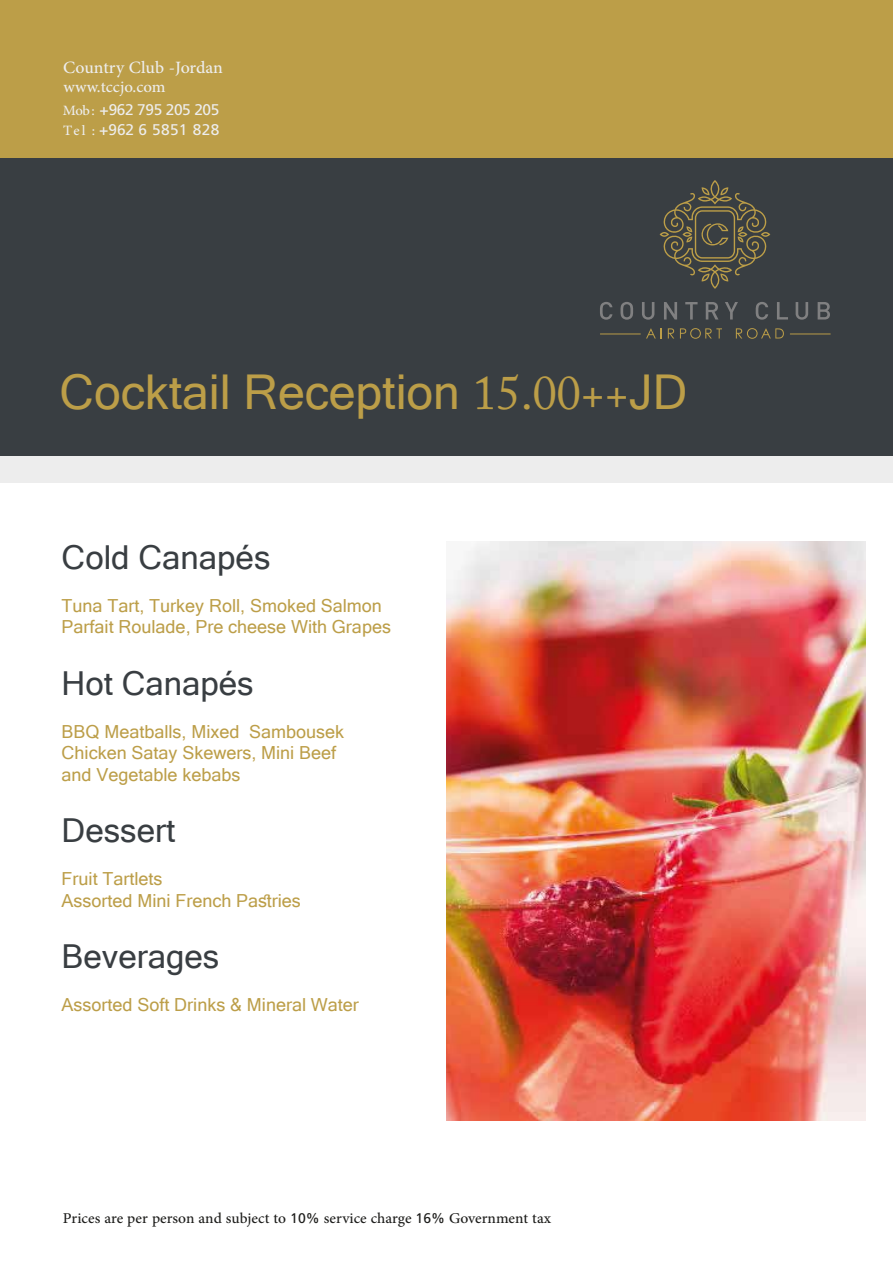
<style>
.page{position:relative;width:893px;height:1263px;background:#fff}
.page>*{position:absolute;margin:0;border:0;box-sizing:border-box;transform-origin:0 0}
.t1{font:48px "Microsoft Sans Serif";color:#bc9e48}
.t2{font:33px "Microsoft Sans Serif";color:#393e42}
.t3{font:24.15px "Adobe Arabic";letter-spacing:-.005em;color:#ededed}
.t4{font:22.8px "Adobe Arabic";color:#ededed}
.t5{font:21px "Adobe Arabic";color:#1d1d1b}
.t6{font:700 19.95px/20.7px "Al Rai Media";letter-spacing:-.02em;color:#ededed}
.t7{font:18px/21.6px "Microsoft Sans Serif";color:#bc9e48}
.s1{font-family:"Adobe Arabic";font-weight:400}
.s2{font-family:"Adobe Caslon Pro"}
.s3{font-family:"Al Rai Media";font-weight:700;font-size:18px}
</style>
<div class="page">
<div style="left:0;top:0;width:893px;height:483px;background:#bc9e48"></div>
<div style="left:0;top:159px;width:893px;height:297px;background:#393e42"></div>
<div style="left:0;top:456px;width:893px;height:27px;background:#ededed"></div>
<img style="left:446px;top:541px;width:419px;height:579px">
<svg style="left:646px;top:328px;width:16px;height:10px"></svg>
<svg style="left:668px;top:328px;width:6px;height:10px"></svg>
<svg style="left:680px;top:328px;width:42px;height:11px"></svg>
<svg style="left:736px;top:328px;width:48px;height:11px"></svg>
<hr style="left:600px;top:333px;width:41px;height:1px;background:#bc9e48">
<hr style="left:790px;top:333px;width:41px;height:1px;background:#bc9e48">
<svg style="left:660px;top:180px;width:110px;height:109px"></svg>
<svg style="left:600px;top:302px;width:12px;height:18px"></svg>
<svg style="left:620px;top:302px;width:13px;height:18px"></svg>
<svg style="left:642px;top:302px;width:12px;height:18px"></svg>
<svg style="left:664px;top:302px;width:13px;height:17px"></svg>
<svg style="left:685px;top:302px;width:12px;height:17px"></svg>
<svg style="left:706px;top:302px;width:12px;height:17px"></svg>
<svg style="left:725px;top:302px;width:13px;height:17px"></svg>
<svg style="left:756px;top:302px;width:12px;height:18px"></svg>
<svg style="left:777px;top:302px;width:11px;height:17px"></svg>
<svg style="left:796px;top:302px;width:12px;height:18px"></svg>
<svg style="left:818px;top:302px;width:12px;height:17px"></svg>
<h3 class="t3" style="left:63px;top:50px;width:161px">Country Club -Jordan</h3>
<p class="t4" style="left:64px;top:71px;width:104px">www.tccjo.com</p>
<p class="t6" style="left:63px;top:99px;width:158px"><span class="s1">Mob :</span> +٩٦٢ ٧٩٥ ٢٠٥ ٢٠٥<br><span class="s1">Tel :</span> +٩٦٢ ٦ ٥٨٥١ ٨٢٨</p>
<h1 class="t1" style="left:60px;top:361px;width:630px">Cocktail Reception <span class="s2">15.00++</span>JD</h1>
<h2 class="t2" style="left:62px;top:535px;width:210px">Cold Canapés</h2>
<p class="t7" style="left:62px;top:594px;width:331px">Tuna Tart, Turkey Roll, Smoked Salmon<br>Parfait Roulade, Pre cheese With Grapes</p>
<h2 class="t2" style="left:62px;top:661px;width:194px">Hot Canapés</h2>
<p class="t7" style="left:62px;top:720px;width:284px">BBQ Meatballs, Mixed Sambousek<br>Chicken Satay Skewers, Mini Beef and Vegetable kebabs</p>
<h2 class="t2" style="left:62px;top:809px;width:115px">Dessert</h2>
<p class="t7" style="left:62px;top:868px;width:241px">Fruit Tartlets<br>Assorted Mini French Pastries</p>
<h2 class="t2" style="left:62px;top:935px;width:159px">Beverages</h2>
<p class="t7" style="left:62px;top:994px;width:299px">Assorted Soft Drinks &amp; Mineral Water</p>
<p class="t5" style="left:63px;top:1203px;width:490px">Prices are per person and subject to <span class="s3">10%</span> service charge <span class="s3">16%</span> Government tax</p>
</div>
